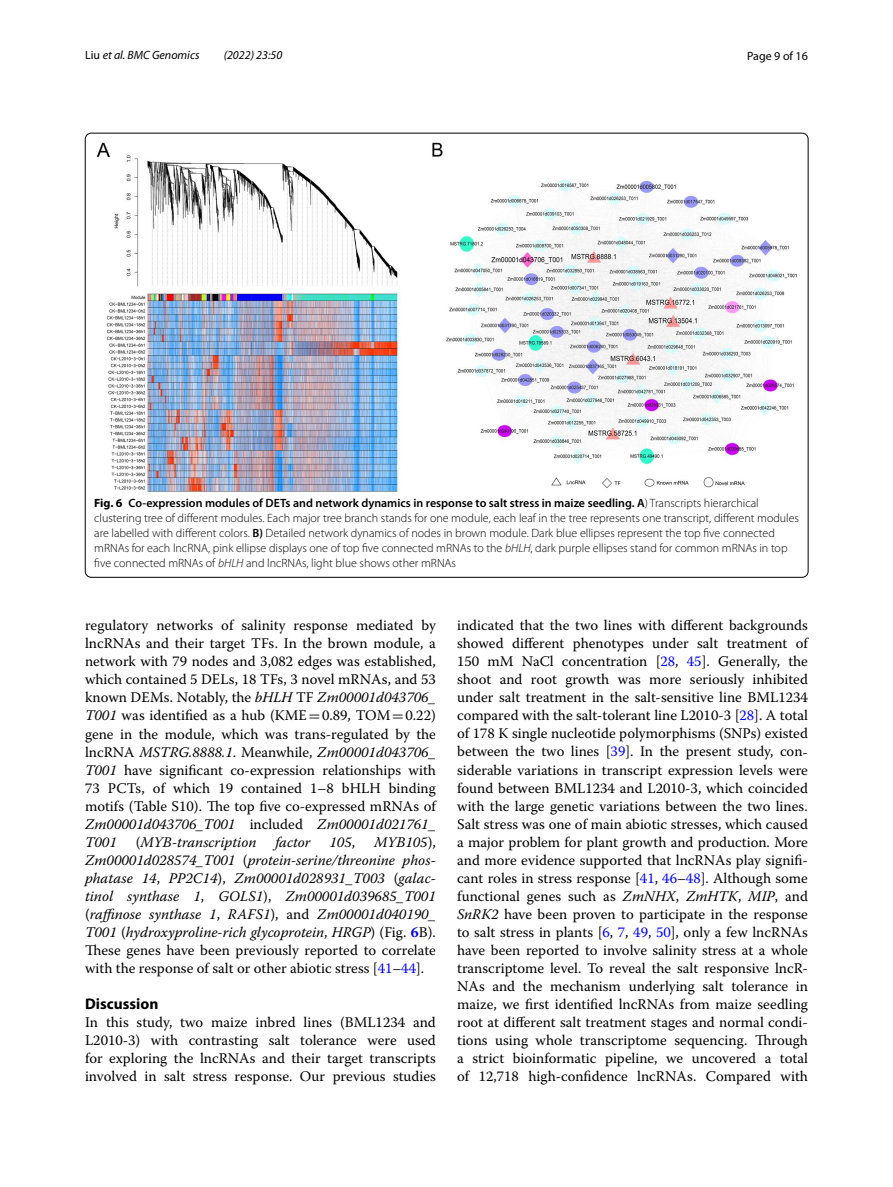
<style>
.page{position:relative;width:893px;height:1187px;background:#fff}
.page>*{position:absolute;margin:0;border:0;box-sizing:border-box;transform-origin:0 0}
.t1{font:700 15.45px "Myriad Pro";color:#000}
.t2{font:14.7px/18px "Warnock Pro";color:#000;text-align:justify}
.t3{font:italic 14.7px/18px "Warnock Pro";color:#000;text-align:justify}
.t4{font:300 12px/15px "Myriad Pro";color:#000}
.t5{font:italic 12px "Myriad Pro";color:#000}
.t6{font:12px "Myriad Pro";color:#000}
.s1{font-style:normal}
.s2{font-weight:700}
.s3{font-weight:600}
.s4{font-style:italic}
.s5{font-family:"MTSY"}
.s6{font-weight:700;font-style:normal;color:#00f}
.s7{font-style:normal;color:#00f}
.s8{color:#00f}
</style>
<div class="page">
<img style="left:96px;top:142px;width:701px;height:349px">
<p class="t5" style="left:85px;top:48px;width:116px"><span class="s1">Liu</span> et al. BMC Genomics</p>
<p class="t5" style="left:224px;top:48px;width:60px">(2022) 23:50</p>
<p class="t6" style="left:747px;top:48px;width:62px">Page 9 of 16</p>
<p class="t4" style="left:94px;top:495px;width:706px"><span class="s2">Fig. 6</span> <span class="s3">Co-expression modules of DETs and network dynamics in response to salt stress in maize seedling. A</span>) Transcripts hierarchical clustering tree of different modules. Each major tree branch stands for one module, each leaf in the tree represents one transcript, different modules are labelled with different colors. <span class="s3">B)</span> Detailed network dynamics of nodes in brown module. Dark blue ellipses represent the top five connected mRNAs for each lncRNA, pink ellipse displays one of top five connected mRNAs to the <span class="s4">bHLH</span>, dark purple ellipses stand for common mRNAs in top five connected mRNAs of <span class="s4">bHLH</span> and lncRNAs, light blue shows other mRNAs</p>
<p class="t2" style="left:85px;top:616px;width:352px">regulatory networks of salinity response mediated by lncRNAs and their target TFs. In the brown module, a network with 79 nodes and 3,082 edges was established, which contained 5 DELs, 18 TFs, 3 novel mRNAs, and 53 known DEMs. Notably, the <span class="s4">bHLH</span> TF <span class="s4">Zm00001d043706_ T001</span> was identified as a hub (KME<span class="s5">=</span>0.89, TOM<span class="s5">=</span>0.22) gene in the module, which was trans-regulated by the lncRNA <span class="s4">MSTRG.8888.1</span>. Meanwhile, <span class="s4">Zm00001d043706_ T001</span> have significant co-expression relationships with 73 PCTs, of which 19 contained 1–8 bHLH binding motifs (Table S10). The top five co-expressed mRNAs of <span class="s4">Zm00001d043706_T001</span> included <span class="s4">Zm00001d021761_ T001</span></p>
<p class="t3" style="left:136px;top:832px;width:122px"><span class="s1">(</span>MYB-transcription</p>
<p class="t3" style="left:275px;top:832px;width:37px">factor</p>
<p class="t3" style="left:329px;top:832px;width:27px">105<span class="s1">,</span></p>
<p class="t3" style="left:85px;top:832px;width:352px;text-indent:289px">MYB105<span class="s1">), </span>Zm00001d028574_T001 <span class="s1">(</span>protein-serine/threonine phos&shy;phatase 14<span class="s1">,</span> PP2C14<span class="s1">),</span> Zm00001d028931_T003 <span class="s1">(</span>galac&shy;tinol synthase 1<span class="s1">,</span> GOLS1<span class="s1">),</span> Zm00001d039685_T001 <span class="s1">(</span>raffinose synthase 1<span class="s1">,</span> RAFS1<span class="s1">), and</span> Zm00001d040190_ T001 <span class="s1">(</span>hydroxyproline-rich glycoprotein<span class="s1">,</span> HRGP<span class="s1">) (Fig.</span> <span class="s6">6</span><span class="s1">B).<br>These genes have been previously reported to correlate with the response of salt or other abiotic stress [</span><span class="s7">41</span><span class="s1">–</span><span class="s7">44</span><span class="s1">].</span></p>
<p class="t1" style="left:85px;top:993px;width:75px">Discussion</p>
<p class="t2" style="left:85px;top:1012px;width:352px">In this study, two maize inbred lines (BML1234 and L2010-3) with contrasting salt tolerance were used for exploring the lncRNAs and their target transcripts involved in salt stress response. Our previous studies</p>
<p class="t2" style="left:457px;top:616px;width:352px">indicated that the two lines with different backgrounds showed different phenotypes under salt treatment of 150 mM NaCl concentration [<span class="s8">28</span>, <span class="s8">45</span>]. Generally, the shoot and root growth was more seriously inhibited under salt treatment in the salt-sensitive line BML1234 compared with the salt-tolerant line L2010-3 [<span class="s8">28</span>]. A total of 178 K single nucleotide polymorphisms (SNPs) existed between the two lines [<span class="s8">39</span>]. In the present study, con&shy;siderable variations in transcript expression levels were found between BML1234 and L2010-3, which coincided with the large genetic variations between the two lines.<br>Salt stress was one of main abiotic stresses, which caused a major problem for plant growth and production. More and more evidence supported that lncRNAs play signifi&shy;cant roles in stress response [<span class="s8">41</span>, <span class="s8">46</span>–<span class="s8">48</span>]. Although some functional genes such as <span class="s4">ZmNHX</span>, <span class="s4">ZmHTK</span>, <span class="s4">MIP</span>, and <span class="s4">SnRK2</span> have been proven to participate in the response to salt stress in plants [<span class="s8">6</span>, <span class="s8">7</span>, <span class="s8">49</span>, <span class="s8">50</span>], only a few lncRNAs have been reported to involve salinity stress at a whole transcriptome level. To reveal the salt responsive lncR-NAs and the mechanism underlying salt tolerance in maize, we first identified lncRNAs from maize seedling root at different salt treatment stages and normal condi&shy;tions using whole transcriptome sequencing. Through a strict bioinformatic pipeline, we uncovered a total of 12,718 high-confidence lncRNAs. Compared with</p>
</div>
